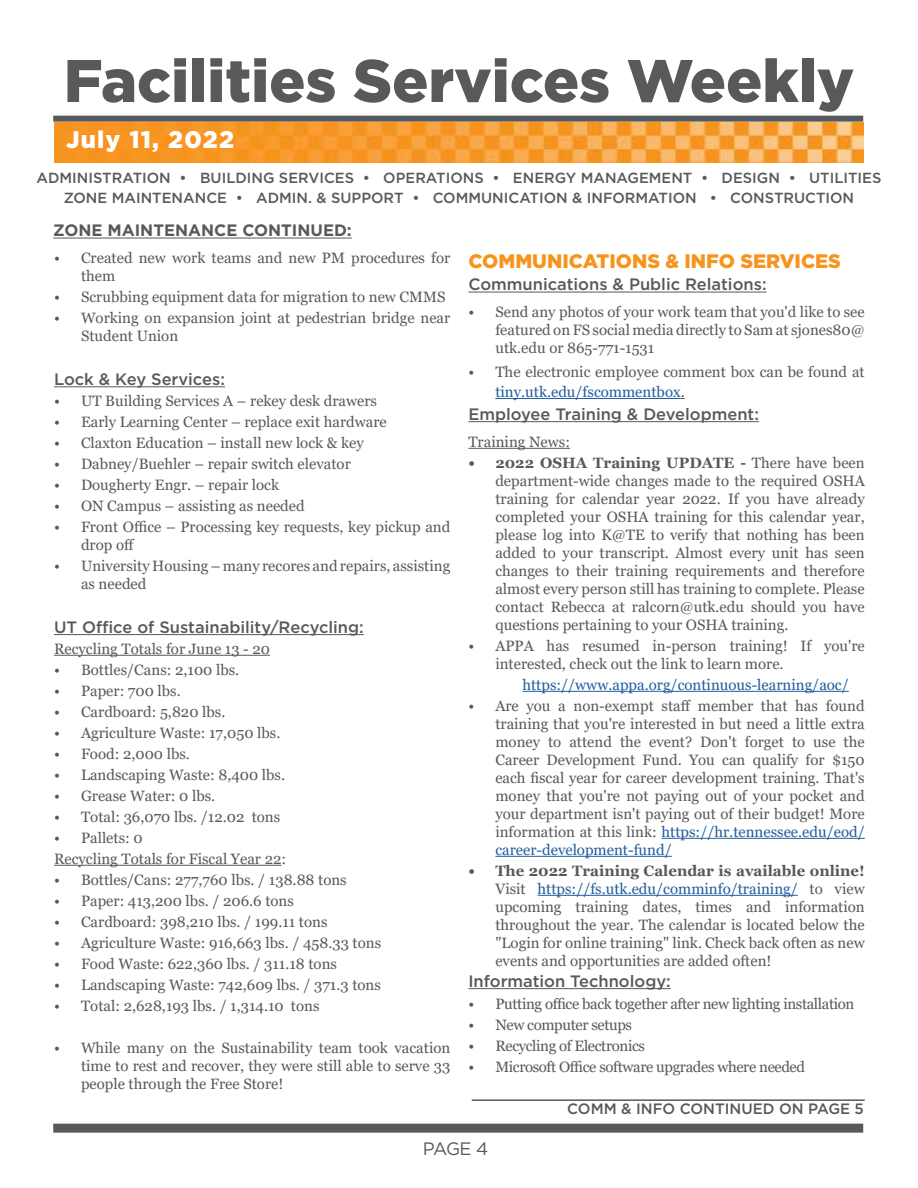
<style>
.page{position:relative;width:918px;height:1188px;background:#fff}
.page>*{position:absolute;margin:0;border:0;box-sizing:border-box;transform-origin:0 0}
.t1{font:900 60px "Gotham";color:#58595b}
.t2{font:900 24px "Gotham";letter-spacing:.05em;color:#fff}
.t3{font:900 19.5px "Gotham";color:#f7941e}
.t4{font:18px "Gotham";color:#58595b}
.t5{font:500 16.5px "Gotham";color:#58595b}
.t6{font:700 16.5px "Gotham";color:#58595b}
.t7{font:15px/18px "Georgia";color:#58595b}
.t8{font:15px "Georgia";letter-spacing:-.025em;color:#58595b}
.t9{font:15px "Georgia";color:#215e9e}
.t10{font:500 15px "Gotham";color:#58595b}
.t11{font:500 14.7px/19.4px "Gotham";color:#58595b;text-align:center}
.s1{color:#215e9e}
.s2{font-weight:700}
</style>
<div class="page">
<div style="left:53px;top:1124px;width:810px;height:9px;background:#58595b"></div>
<div style="left:53px;top:116px;width:810px;height:6px;background:#58595b"></div>
<hr style="left:54px;top:386px;width:171px;height:1px;background:#58595b">
<hr style="left:54px;top:634px;width:310px;height:1px;background:#58595b">
<hr style="left:54px;top:655px;width:216px;height:1px;background:#58595b">
<hr style="left:54px;top:865px;width:228px;height:1px;background:#58595b">
<hr style="left:468px;top:292px;width:299px;height:1px;background:#58595b">
<hr style="left:495px;top:398px;width:186px;height:1px;background:#215e9e">
<hr style="left:468px;top:421px;width:291px;height:1px;background:#58595b">
<hr style="left:468px;top:448px;width:102px;height:1px;background:#58595b">
<hr style="left:522px;top:691px;width:327px;height:1px;background:#215e9e">
<hr style="left:662px;top:838px;width:203px;height:1px;background:#215e9e">
<hr style="left:495px;top:856px;width:177px;height:1px;background:#215e9e">
<hr style="left:538px;top:895px;width:260px;height:1px;background:#215e9e">
<hr style="left:468px;top:988px;width:203px;height:1px;background:#58595b">
<hr style="left:472px;top:1099px;width:393px;height:2px;background:#58595b">
<hr style="left:53px;top:238px;width:299px;height:1px;background:#58595b">
<img style="left:54px;top:122px;width:810px;height:40px">
<h1 class="t1" style="left:64px;top:39px;width:792px">Facilities Services Weekly</h1>
<h2 class="t2" style="left:66px;top:123px;width:169px">July 11, 2022</h2>
<h2 class="t2" style="left:99px;top:122px;width:158px">ne 20, 2022</h2>
<p class="t11" style="left:37px;top:168px;width:846px">ADMINISTRATION • BUILDING SERVICES • OPERATIONS • ENERGY MANAGEMENT • DESIGN • UTILITIES<br>ZONE MAINTENANCE • ADMIN. &amp; SUPPORT • COMMUNICATION &amp; INFORMATION • CONSTRUCTION</p>
<p class="t6" style="left:53px;top:220px;width:300px">ZONE MAINTENANCE CONTINUED:</p>
<p class="t7" style="left:81px;top:249px;width:371px;text-indent:-27px">• Created new work teams and new PM procedures for them</p>
<p class="t7" style="left:54px;top:288px;width:393px">• Scrubbing equipment data for migration to new CMMS</p>
<p class="t7" style="left:81px;top:309px;width:371px;text-indent:-27px">• Working on expansion joint at pedestrian bridge near<br>Student Union</p>
<p class="t5" style="left:54px;top:369px;width:173px">Lock &amp; Key Services:</p>
<p class="t7" style="left:54px;top:392px;width:325px">• UT Building Services A – rekey desk drawers</p>
<p class="t7" style="left:54px;top:413px;width:334px">• Early Learning Center – replace exit hardware</p>
<p class="t7" style="left:54px;top:434px;width:311px">• Claxton Education – install new lock &amp; key</p>
<p class="t7" style="left:54px;top:455px;width:298px">• Dabney/Buehler – repair switch elevator</p>
<p class="t7" style="left:54px;top:476px;width:227px">• Dougherty Engr. – repair lock</p>
<p class="t7" style="left:54px;top:497px;width:252px">• ON Campus – assisting as needed</p>
<p class="t7" style="left:81px;top:518px;width:371px;text-indent:-27px">• Front Office – Processing key requests, key pickup and drop off</p>
<p class="t7" style="left:81px;top:557px;width:371px;text-indent:-27px">• University Housing – many recores and repairs, assisting as needed</p>
<p class="t5" style="left:54px;top:616px;width:311px">UT Office of Sustainability/Recycling:</p>
<p class="t7" style="left:54px;top:640px;width:218px">Recycling Totals for June 13 - 20</p>
<p class="t7" style="left:54px;top:661px;width:187px">• Bottles/Cans: 2,100 lbs.</p>
<p class="t7" style="left:54px;top:682px;width:128px">• Paper: 700 lbs.</p>
<p class="t7" style="left:54px;top:703px;width:173px">• Cardboard: 5,820 lbs.</p>
<p class="t7" style="left:54px;top:724px;width:228px">• Agriculture Waste: 17,050 lbs.</p>
<p class="t7" style="left:54px;top:745px;width:137px">• Food: 2,000 lbs.</p>
<p class="t7" style="left:54px;top:766px;width:233px">• Landscaping Waste: 8,400 lbs.</p>
<p class="t7" style="left:54px;top:787px;width:163px">• Grease Water: 0 lbs.</p>
<p class="t7" style="left:54px;top:808px;width:228px">• Total: 36,070 lbs. /12.02 tons</p>
<p class="t7" style="left:54px;top:828px;width:234px;line-height:21px">• Pallets: 0<br>Recycling Totals for Fiscal Year 22:</p>
<p class="t7" style="left:54px;top:871px;width:294px">• Bottles/Cans: 277,760 lbs. / 138.88 tons</p>
<p class="t7" style="left:54px;top:892px;width:241px">• Paper: 413,200 lbs. / 206.6 tons</p>
<p class="t7" style="left:54px;top:913px;width:275px">• Cardboard: 398,210 lbs. / 199.11 tons</p>
<p class="t7" style="left:54px;top:934px;width:329px">• Agriculture Waste: 916,663 lbs. / 458.33 tons</p>
<p class="t7" style="left:54px;top:955px;width:285px">• Food Waste: 622,360 lbs. / 311.18 tons</p>
<p class="t7" style="left:54px;top:976px;width:328px">• Landscaping Waste: 742,609 lbs. / 371.3 tons</p>
<p class="t7" style="left:54px;top:997px;width:267px">• Total: 2,628,193 lbs. / 1,314.10 tons</p>
<p class="t7" style="left:81px;top:1039px;width:371px;text-align:justify;text-indent:-27px">• While many on the Sustainability team took vacation time to rest and recover, they were still able to serve 33 people through the Free Store!</p>
<h3 class="t3" style="left:468px;top:247px;width:374px">COMMUNICATIONS &amp; INFO SERVICES</h3>
<p class="t5" style="left:468px;top:274px;width:300px">Communications &amp; Public Relations:</p>
<p class="t7" style="left:495px;top:304px;width:371px;text-align:justify;text-indent:-27px">• Send any photos of your work team that you'd like to see featured on FS social media directly to Sam at sjones80@ utk.edu or 865-771-1531</p>
<p class="t7" style="left:495px;top:363px;width:371px;line-height:19.8px;text-indent:-27px">• The electronic employee comment box can be found at <span class="s1">tiny.utk.edu/fscommentbox</span>.</p>
<p class="t5" style="left:468px;top:403px;width:292px">Employee Training &amp; Development:</p>
<p class="t7" style="left:468px;top:433px;width:103px">Training News:</p>
<p class="t7" style="left:495px;top:454px;width:371px;text-align:justify;text-indent:-27px"><span class="s2">• 2022 OSHA Training UPDATE -</span> There have been department-wide changes made to the required OSHA training for calendar year 2022. If you have already completed your OSHA training for this calendar year, please log into K@TE to verify that nothing has been added to your transcript. Almost every unit has seen changes to their training requirements and therefore almost every person still has training to complete. Please contact Rebecca at ralcorn@utk.edu should you have questions pertaining to your OSHA training.</p>
<p class="t7" style="left:495px;top:637px;width:371px;text-indent:-27px">• APPA has resumed in-person training! If you're interested, check out the link to learn more.</p>
<p class="t9" style="left:522px;top:676px;width:328px">https://www.appa.org/continuous-learning/aoc/</p>
<p class="t7" style="left:495px;top:697px;width:371px;text-align:justify;text-indent:-27px">• Are you a non-exempt staff member that has found training that you're interested in but need a little extra money to attend the event? Don't forget to use the Career Development Fund. You can qualify for $150 each fiscal year for career development training. That's money that you're not paying out of your pocket and your department isn't paying out of their budget! More information at this link: <span class="s1">https://hr.tennessee.edu/eod/ career-development-fund/</span></p>
<p class="t7" style="left:495px;top:862px;width:371px;text-align:justify;text-indent:-27px"><span class="s2">• The 2022 Training Calendar is available online!<br></span>Visit <span class="s1">https://fs.utk.edu/comminfo/training/</span> to view upcoming training dates, times and information throughout the year. The calendar is located below the "Login for online training" link. Check back often as new events and opportunities are added often!</p>
<p class="t5" style="left:468px;top:970px;width:204px">Information Technology:</p>
<p class="t8" style="left:468px;top:995px;width:388px">• Putting office back together after new lighting installation</p>
<p class="t8" style="left:468px;top:1016px;width:165px">• New computer setups</p>
<p class="t8" style="left:468px;top:1037px;width:178px">• Recycling of Electronics</p>
<p class="t8" style="left:468px;top:1058px;width:338px">• Microsoft Office software upgrades where needed</p>
<p class="t10" style="left:567px;top:1099px;width:298px">COMM &amp; INFO CONTINUED ON PAGE 5</p>
<p class="t4" style="left:423px;top:1137px;width:67px">PAGE 4</p>
</div>
